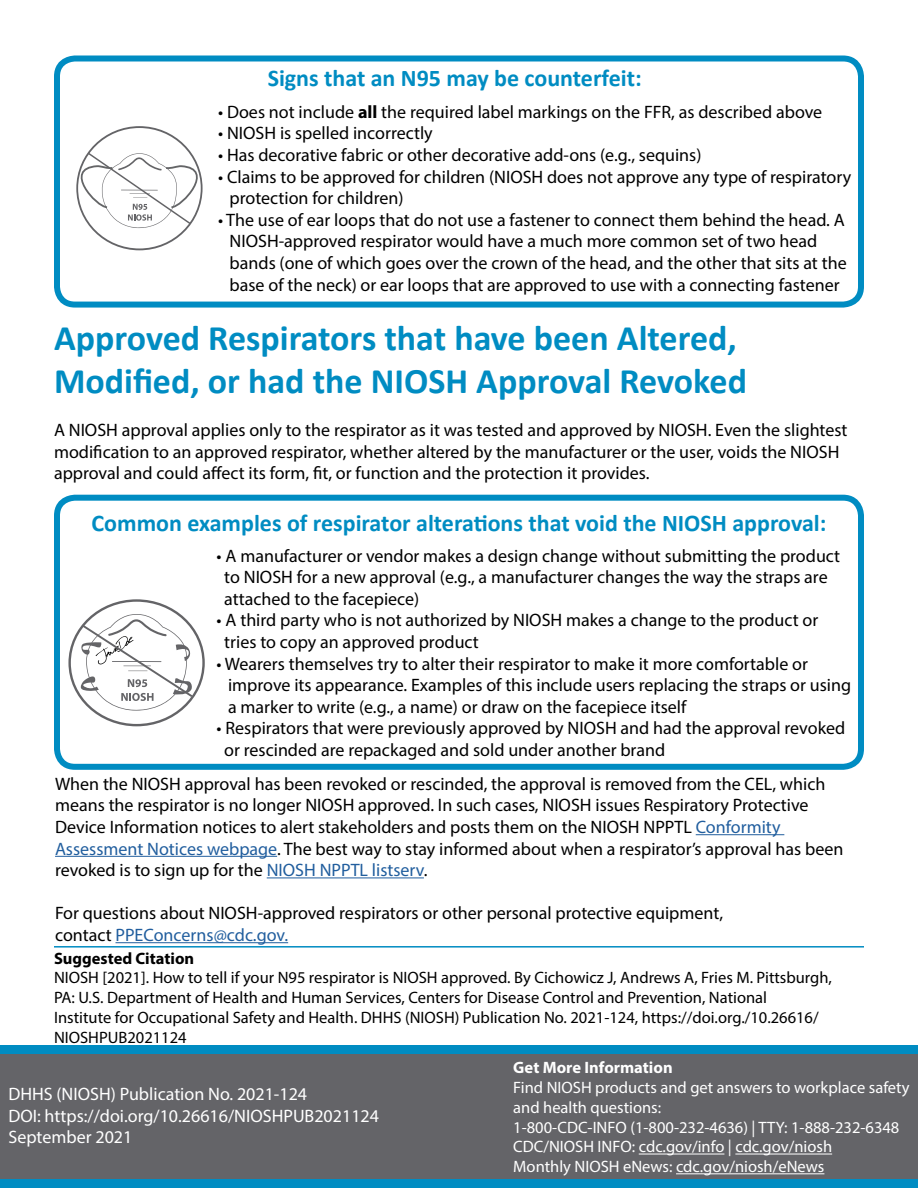
<style>
.page{position:relative;width:918px;height:1188px;background:#fff}
.page>*{position:absolute;margin:0;border:0;box-sizing:border-box;transform-origin:0 0}
.t1{font:700 36px "Calibri";color:#008cc2}
.t2{font:700 24px "Calibri";color:#008cc2}
.t3{font:18px/21.6px "Myriad Pro";color:#000}
.t4{font:18px "Myriad Pro";color:#fff}
.t5{font:18px "Myriad Pro";color:#215e9e}
.t6{font:16.5px/19.8px "Myriad Pro";color:#000}
.t7{font:16.5px "Myriad Pro";color:#fff}
.t8{font:700 16.5px "Myriad Pro";color:#fff}
.t9{font:700 16.5px "Myriad Pro";color:#000}
.s1{font-weight:700}
.s2{color:#215e9e}
.s3{color:#000}
</style>
<div class="page">
<div style="left:0;top:1054px;width:918px;height:134px;background:#646468"></div>
<div style="left:0;top:1046px;width:918px;height:8px;background:#008cc2"></div>
<div style="left:0;top:1180px;width:918px;height:8px;background:#008cc2"></div>
<div style="left:54px;top:56px;width:810px;height:252px;border:6px solid #008cc2;border-radius:18px"></div>
<div style="left:54px;top:495px;width:810px;height:275px;border:6px solid #008cc2;border-radius:18px"></div>
<svg style="left:76px;top:151px;width:127px;height:78px"></svg>
<svg style="left:80px;top:614px;width:115px;height:98px"></svg>
<hr style="left:639px;top:1154px;width:85px;height:1px;background:#fff">
<hr style="left:735px;top:1154px;width:97px;height:1px;background:#fff">
<hr style="left:676px;top:1173px;width:148px;height:1px;background:#fff">
<hr style="left:696px;top:834px;width:88px;height:1px;background:#215e9e">
<hr style="left:55px;top:856px;width:222px;height:1px;background:#215e9e">
<hr style="left:267px;top:877px;width:157px;height:1px;background:#215e9e">
<hr style="left:116px;top:942px;width:172px;height:1px;background:#215e9e">
<hr style="left:54px;top:946px;width:810px;height:2px;background:#008cc2">
<h3 class="t2" style="left:268px;top:61px;width:376px">Signs that an N95 may be counterfeit:</h3>
<p class="t3" style="left:218px;top:101px;width:606px">• Does not include <span class="s1">all</span> the required label markings on the FFR, as described above</p>
<p class="t3" style="left:218px;top:122px;width:216px">• NIOSH is spelled incorrectly</p>
<p class="t3" style="left:218px;top:144px;width:485px">• Has decorative fabric or other decorative add-ons (e.g., sequins)</p>
<p class="t3" style="left:230px;top:165px;width:623px;text-indent:-11px">• Claims to be approved for children (NIOSH does not approve any type of respiratory protection for children)</p>
<p class="t3" style="left:230px;top:209px;width:619px;text-indent:-11px">• The use of ear loops that do not use a fastener to connect them behind the head. A NIOSH-approved respirator would have a much more common set of two head bands (one of which goes over the crown of the head, and the other that sits at the base of the neck) or ear loops that are approved to use with a connecting fastener</p>
<h2 class="t1" style="left:54px;top:312px;width:684px">Approved Respirators that have been Altered,</h2>
<h2 class="t1" style="left:54px;top:355px;width:695px">Modified, or had the NIOSH Approval Revoked</h2>
<p class="t3" style="left:54px;top:419px;width:795px">A NIOSH approval applies only to the respirator as it was tested and approved by NIOSH. Even the slightest modification to an approved respirator, whether altered by the manufacturer or the user, voids the NIOSH approval and could affect its form, fit, or function and the protection it provides.</p>
<h3 class="t2" style="left:92px;top:506px;width:736px">Common examples of respirator alterations that void the NIOSH approval:</h3>
<p class="t3" style="left:224px;top:544px;width:617px;text-indent:-8px">• A manufacturer or vendor makes a design change without submitting the product to NIOSH for a new approval (e.g., a manufacturer changes the way the straps are attached to the facepiece)</p>
<p class="t3" style="left:224px;top:609px;width:596px;text-indent:-8px">• A third party who is not authorized by NIOSH makes a change to the product or tries to copy an approved product</p>
<p class="t3" style="left:228px;top:652px;width:625px;text-indent:-11px">• Wearers themselves try to alter their respirator to make it more comfortable or improve its appearance. Examples of this include users replacing the straps or using a marker to write (e.g., a name) or draw on the facepiece itself</p>
<p class="t3" style="left:224px;top:717px;width:622px;text-indent:-8px">• Respirators that were previously approved by NIOSH and had the approval revoked or rescinded are repackaged and sold under another brand</p>
<p class="t3" style="left:55px;top:773px;width:790px">When the NIOSH approval has been revoked or rescinded, the approval is removed from the CEL, which means the respirator is no longer NIOSH approved. In such cases, NIOSH issues Respiratory Protective Device Information notices to alert stakeholders and posts them on the NIOSH NPPTL <span class="s2">Conformity Assessment Notices webpage</span>. The best way to stay informed about when a respirator’s approval has been revoked is to sign up for the <span class="s2">NIOSH NPPTL listserv</span>.</p>
<p class="t3" style="left:55px;top:902px;width:670px">For questions about NIOSH-approved respirators or other personal protective equipment,</p>
<p class="t5" style="left:55px;top:924px;width:235px"><span class="s3">contact</span> PPEConcerns@cdc.gov.</p>
<p class="t9" style="left:54px;top:947px;width:142px">Suggested Citation</p>
<p class="t6" style="left:54px;top:968px;width:780px">NIOSH [2021]. How to tell if your N95 respirator is NIOSH approved. By Cichowicz J, Andrews A, Fries M. Pittsburgh, PA: U.S. Department of Health and Human Services, Centers for Disease Control and Prevention, National<br>Institute for Occupational Safety and Health. DHHS (NIOSH) Publication No. 2021-124, https://doi.org./10.26616/ NIOSHPUB2021124</p>
<p class="t4" style="left:8px;top:1083px;width:300px">DHHS (NIOSH) Publication No. 2021-124</p>
<p class="t4" style="left:8px;top:1104px;width:372px">DOI: https://doi.org/10.26616/NIOSHPUB2021124</p>
<p class="t4" style="left:8px;top:1126px;width:126px">September 2021</p>
<p class="t8" style="left:513px;top:1057px;width:161px">Get More Information</p>
<p class="t7" style="left:513px;top:1077px;width:398px">Find NIOSH products and get answers to workplace safety</p>
<p class="t7" style="left:513px;top:1097px;width:149px">and health questions:</p>
<p class="t7" style="left:513px;top:1117px;width:388px">1-800-CDC-INFO (1-800-232-4636) | TTY: 1-888-232-6348</p>
<p class="t7" style="left:513px;top:1137px;width:320px">CDC/NIOSH INFO: cdc.gov/info | cdc.gov/niosh</p>
<p class="t7" style="left:513px;top:1156px;width:313px">Monthly NIOSH eNews: cdc.gov/niosh/eNews</p>
</div>
